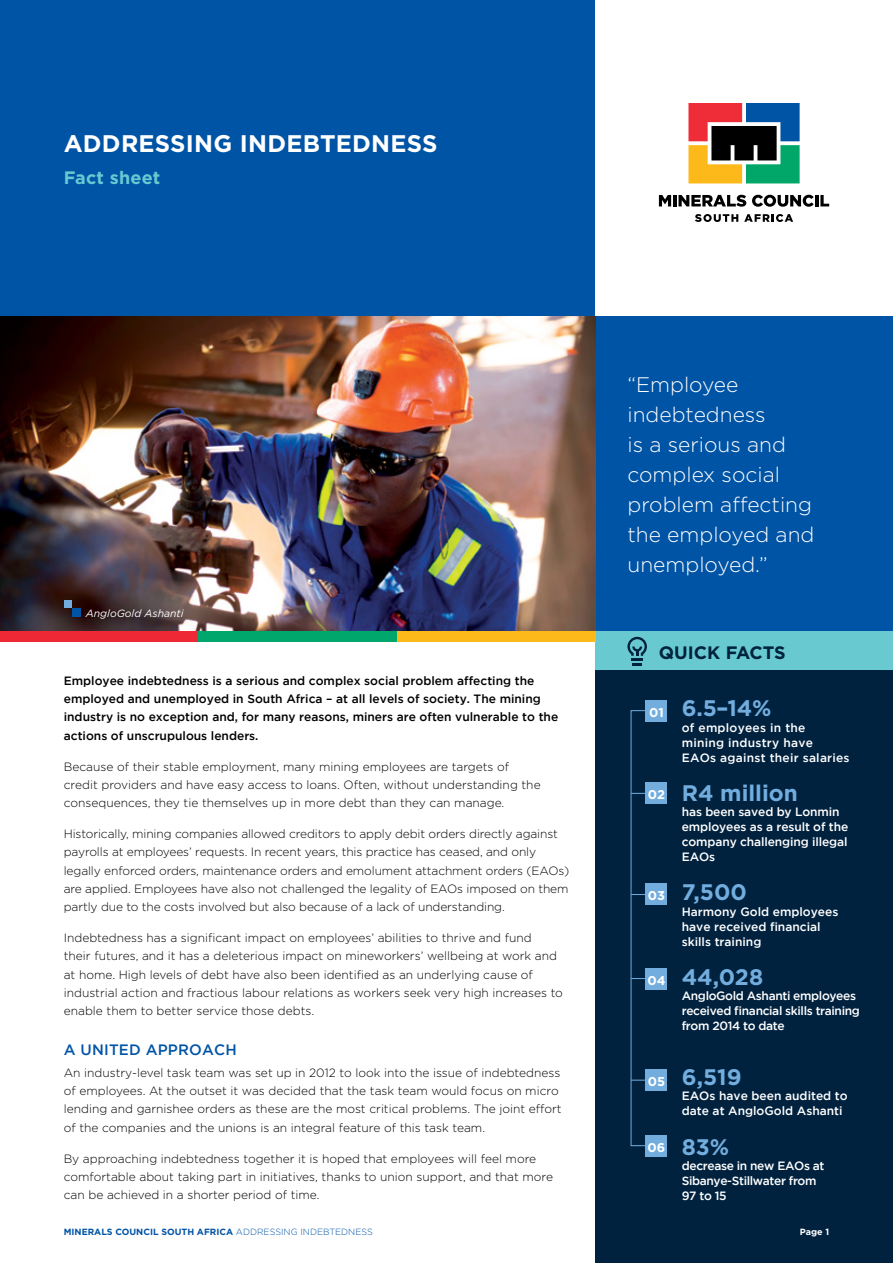
<style>
.page{position:relative;width:893px;height:1263px;background:#fff}
.page>*{position:absolute;margin:0;border:0;box-sizing:border-box;transform-origin:0 0}
.Main_heading{font:700 24px "Gotham";letter-spacing:.01em;color:#fff}
.Body_Copy_2017{font:700 22.5px "Gotham";color:#72adde}
.quick_facts{font:700 22.5px "Gotham";color:#72adde}
.Pull_quotes_2017{font:300 21px/30px "Gotham";color:#fff}
.Quick_facts{font:700 18px "Gotham";color:#00223f}
.Fact_sheet_heading{font:700 18px "Gotham";letter-spacing:.01em;color:#68c9d0}
.Heading_1_2017{font:500 15px "Gotham";letter-spacing:.015em;color:#0054a6}
.Intro_copy_2017{font:700 12.75px "Gotham";color:#fff}
.Body_Copy_2017-2{font:300 12px/18.3px "Gotham";color:#000}
.Intro_copy{font:500 12px/18.3px "Gotham";color:#000}
.Body_Copy_2017-3{font:500 12px/15px "Gotham";letter-spacing:-.01em;color:#fff}
.Body_Copy_2017-4{font:500 12px/15px "Gotham";letter-spacing:-.03em;color:#fff}
.Body_Copy_2017-5{font:500 12px/15px "Gotham";letter-spacing:.02em;color:#fff}
.t1{font:italic 10.5px "Gotham";color:#fff}
.t2{font:700 9px "Gotham";color:#0054a6}
.Body_Copy_2017-6{font:700 9px "Gotham";color:#fff}
.s1{font-weight:300}
</style>
<div class="page">
<div style="left:578px;top:306px;width:315px;height:331px;background:#0054a6"></div>
<div style="left:595px;top:631px;width:298px;height:40px;background:#68c9d0"></div>
<div style="left:595px;top:671px;width:298px;height:592px;background:#00223f"></div>
<svg style="left:627px;top:637px;width:20px;height:28px"></svg>
<img style="left:0;top:316px;width:595px;height:315px">
<div style="left:0;top:0;width:595px;height:316px;background:#0054a6"></div>
<div style="left:595px;top:0;width:298px;height:316px;background:#fff"></div>
<svg style="left:688px;top:103px;width:112px;height:80px;background:#706e5b"></svg>
<svg style="left:659px;top:195px;width:87px;height:12px"></svg>
<svg style="left:752px;top:195px;width:77px;height:12px"></svg>
<svg style="left:695px;top:214px;width:43px;height:8px"></svg>
<svg style="left:744px;top:214px;width:49px;height:8px"></svg>
<div style="left:0;top:631px;width:198px;height:11px;background:#ee2935"></div>
<div style="left:198px;top:631px;width:199px;height:11px;background:#00a76d"></div>
<div style="left:397px;top:631px;width:198px;height:11px;background:#fdb91a"></div>
<div style="left:645px;top:700px;width:22px;height:22px;background:#72adde"></div>
<div style="left:645px;top:782px;width:22px;height:22px;background:#72adde"></div>
<div style="left:645px;top:883px;width:22px;height:22px;background:#72adde"></div>
<div style="left:645px;top:967px;width:22px;height:22px;background:#72adde"></div>
<div style="left:645px;top:1069px;width:22px;height:22px;background:#72adde"></div>
<div style="left:645px;top:1135px;width:22px;height:22px;background:#72adde"></div>
<svg style="left:631px;top:793px;width:14px;height:1px"></svg>
<svg style="left:631px;top:894px;width:14px;height:1px"></svg>
<svg style="left:631px;top:978px;width:14px;height:1px"></svg>
<svg style="left:631px;top:1080px;width:14px;height:1px"></svg>
<div style="left:64px;top:600px;width:8px;height:8px;background:#72adde"></div>
<div style="left:72px;top:608px;width:9px;height:9px;background:#0054a6"></div>
<p class="Main_heading" style="left:64px;top:130px;width:375px">ADDRESSING INDEBTEDNESS</p>
<p class="Fact_sheet_heading" style="left:64px;top:167px;width:98px">Fact sheet</p>
<p class="t1" style="left:86px;top:606px;width:99px">AngloGold Ashanti</p>
<p class="Intro_copy" style="left:64px;top:671px;width:496px">Employee indebtedness is a serious and complex social problem affecting the employed and unemployed in South Africa – at all levels of society. The mining industry is no exception and, for many reasons, miners are often vulnerable to the actions of unscrupulous lenders.</p>
<p class="Body_Copy_2017-2" style="left:64px;top:757px;width:478px">Because of their stable employment, many mining employees are targets of credit providers and have easy access to loans. Often, without understanding the consequences, they tie themselves up in more debt than they can manage.</p>
<p class="Body_Copy_2017-2" style="left:64px;top:824px;width:507px">Historically, mining companies allowed creditors to apply debit orders directly against payrolls at employees’ requests. In recent years, this practice has ceased, and only legally enforced orders, maintenance orders and emolument attachment orders (EAOs) are applied. Employees have also not challenged the legality of EAOs imposed on them partly due to the costs involved but also because of a lack of understanding.</p>
<p class="Body_Copy_2017-2" style="left:64px;top:928px;width:501px">Indebtedness has a significant impact on employees’ abilities to thrive and fund<br>their futures, and it has a deleterious impact on mineworkers’ wellbeing at work and at home. High levels of debt have also been identified as an underlying cause of industrial action and fractious labour relations as workers seek very high increases to enable them to better service those debts.</p>
<p class="Heading_1_2017" style="left:64px;top:1041px;width:175px">A UNITED APPROACH</p>
<p class="Body_Copy_2017-2" style="left:64px;top:1063px;width:499px">An industry-level task team was set up in 2012 to look into the issue of indebtedness of employees. At the outset it was decided that the task team would focus on micro lending and garnishee orders as these are the most critical problems. The joint effort of the companies and the unions is an integral feature of this task team.</p>
<p class="Body_Copy_2017-2" style="left:64px;top:1149px;width:491px">By approaching indebtedness together it is hoped that employees will feel more comfortable about taking part in initiatives, thanks to union support, and that more can be achieved in a shorter period of time.</p>
<p class="t2" style="left:64px;top:1227px;width:311px">MINERALS COUNCIL SOUTH AFRICA <span class="s1">ADDRESSING INDEBTEDNESS</span></p>
<p class="Pull_quotes_2017" style="left:627px;top:369px;width:188px">“Employee indebtedness<br>is a serious and complex social problem affecting the employed and unemployed.”</p>
<p class="Quick_facts" style="left:659px;top:643px;width:128px">QUICK FACTS</p>
<p class="Intro_copy_2017" style="left:649px;top:705px;width:16px">01</p>
<p class="Intro_copy_2017" style="left:648px;top:787px;width:19px">02</p>
<p class="Intro_copy_2017" style="left:648px;top:888px;width:19px">03</p>
<p class="Intro_copy_2017" style="left:647px;top:972px;width:20px">04</p>
<p class="Intro_copy_2017" style="left:648px;top:1074px;width:19px">05</p>
<p class="Intro_copy_2017" style="left:648px;top:1140px;width:19px">06</p>
<p class="quick_facts" style="left:682px;top:695px;width:91px">6.5–14%</p>
<p class="Body_Copy_2017-5" style="left:682px;top:720px;width:169px">of employees in the mining industry have<br>EAOs against their salaries</p>
<p class="Body_Copy_2017" style="left:682px;top:780px;width:118px">R4 million</p>
<p class="Body_Copy_2017-3" style="left:682px;top:804px;width:168px">has been saved by Lonmin employees as a result of the company challenging illegal<br>EAOs</p>
<p class="Body_Copy_2017" style="left:682px;top:879px;width:67px">7,500</p>
<p class="Body_Copy_2017-3" style="left:682px;top:904px;width:158px">Harmony Gold employees have received financial skills training</p>
<p class="Body_Copy_2017" style="left:682px;top:963px;width:83px">44,028</p>
<p class="Body_Copy_2017-4" style="left:682px;top:988px;width:180px">AngloGold Ashanti employees received financial skills training from 2014 to date</p>
<p class="Body_Copy_2017" style="left:682px;top:1064px;width:61px">6,519</p>
<p class="Body_Copy_2017-3" style="left:682px;top:1088px;width:167px">EAOs have been audited to date at AngloGold Ashanti</p>
<p class="Body_Copy_2017" style="left:682px;top:1133px;width:49px">83%</p>
<p class="Body_Copy_2017-4" style="left:682px;top:1158px;width:144px">decrease in new EAOs at<br>Sibanye-Stillwater from<br>97 to 15</p>
<p class="Body_Copy_2017-6" style="left:800px;top:1227px;width:31px">Page 1</p>
</div>
